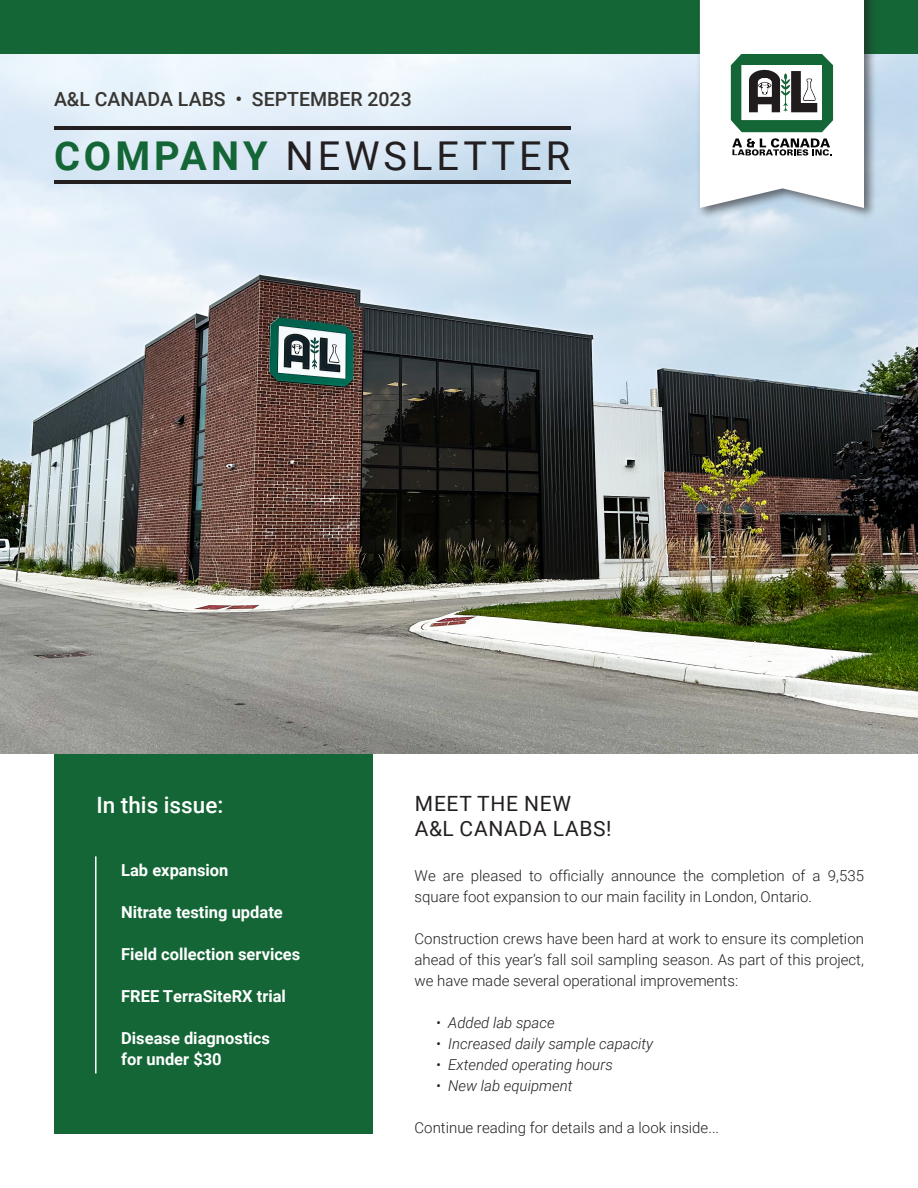
<style>
.page{position:relative;width:918px;height:1188px;background:#fff}
.page>*{position:absolute;margin:0;border:0;box-sizing:border-box;transform-origin:0 0}
.t1{font:39.75px "Roboto";letter-spacing:.1em;color:#231f20}
.t2{font:500 22.5px "Roboto";color:#fff}
.t3{font:21px "Roboto";letter-spacing:.035em;color:#231f20}
.t4{font:500 19.5px "Roboto";color:#383632}
.t5{font:700 16.5px "Roboto";color:#fff}
.t6{font:300 15px/21px "Roboto";color:#231f20}
.t7{font:italic 300 15px "Roboto";color:#231f20}
.s1{font-weight:700;color:#146636}
</style>
<div class="page">
<div style="left:54px;top:702px;width:318px;height:432px;background:#146636"></div>
<div style="left:0;top:0;width:918px;height:54px;background:#146636"></div>
<img style="left:0;top:54px;width:918px;height:699px">
<div style="left:696px;top:0;width:181px;height:220px;background:#231f20;opacity:.6"></div>
<svg style="left:700px;top:0;width:164px;height:208px"></svg>
<hr style="left:54px;top:181px;width:517px;height:3px;background:#231f20">
<hr style="left:54px;top:127px;width:517px;height:3px;background:#231f20">
<hr style="left:95px;top:856px;width:2px;height:217px;background:#fff">
<p class="t4" style="left:54px;top:85px;width:359px">A&amp;L CANADA LABS • SEPTEMBER 2023</p>
<p class="t1" style="left:54px;top:128px;width:518px"><span class="s1">COMPANY</span> NEWSLETTER</p>
<p class="t2" style="left:97px;top:789px;width:128px">In this issue:</p>
<p class="t5" style="left:121px;top:858px;width:109px">Lab expansion</p>
<p class="t5" style="left:121px;top:900px;width:163px">Nitrate testing update</p>
<p class="t5" style="left:121px;top:942px;width:181px">Field collection services</p>
<p class="t5" style="left:121px;top:984px;width:166px">FREE TerraSiteRX trial</p>
<p class="t5" style="left:121px;top:1026px;width:150px">Disease diagnostics</p>
<p class="t5" style="left:121px;top:1047px;width:102px">for under $30</p>
<p class="t3" style="left:415px;top:789px;width:158px">MEET THE NEW</p>
<p class="t3" style="left:415px;top:814px;width:198px">A&amp;L CANADA LABS!</p>
<p class="t6" style="left:415px;top:864px;width:451px">We are pleased to officially announce the completion of a 9,535 square foot expansion to our main facility in London, Ontario.</p>
<p class="t6" style="left:415px;top:927px;width:451px;text-align:justify">Construction crews have been hard at work to ensure its completion ahead of this year’s fall soil sampling season. As part of this project, we have made several operational improvements:</p>
<p class="t7" style="left:436px;top:1012px;width:120px">• Added lab space</p>
<p class="t7" style="left:436px;top:1033px;width:219px">• Increased daily sample capacity</p>
<p class="t7" style="left:436px;top:1054px;width:178px">• Extended operating hours</p>
<p class="t7" style="left:436px;top:1075px;width:138px">• New lab equipment</p>
<p class="t6" style="left:415px;top:1116px;width:306px">Continue reading for details and a look inside...</p>
</div>
